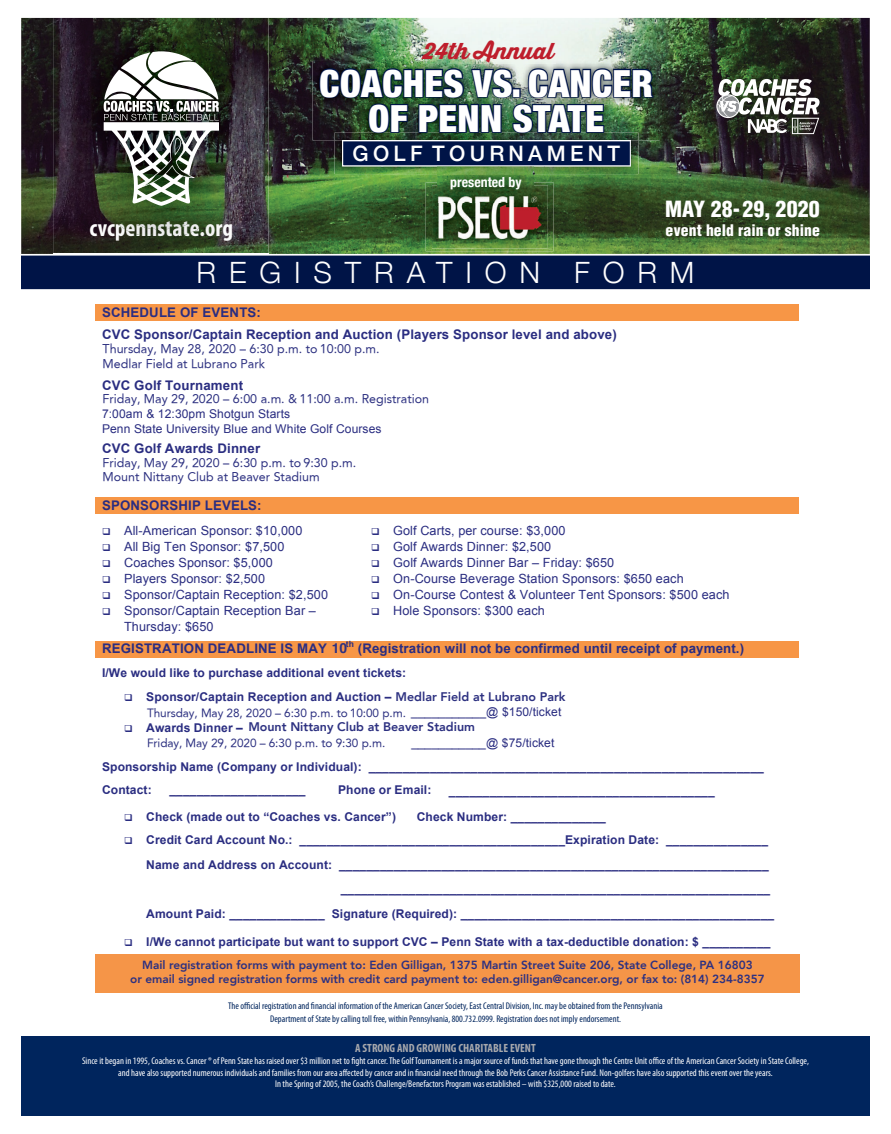
<style>
.page{position:relative;width:891px;height:1134px;background:#fff}
.page>*{position:absolute;margin:0;border:0;box-sizing:border-box;transform-origin:0 0}
.t1{font:900 condensed 37.35px/35.1px "Helvetica Neue";letter-spacing:.01em;color:#fff;text-align:center}
.t2{font:300 29.25px "Helvetica Neue";letter-spacing:.44em;color:#fff}
.t3{font:700 condensed 23.85px "Myriad Pro";color:#f8f8f9}
.t4{font:22.5px "Thirsty Script Extrabold Demo";color:#be1e2c}
.t5{font:900 condensed 21.82px "Helvetica";letter-spacing:.01em;color:#fff}
.t6{font:500 21.38px "Helvetica Neue";letter-spacing:.2em;color:#fff}
.t7{font:900 condensed 15.53px "Helvetica";letter-spacing:.005em;color:#fff}
.t8{font:700 condensed 13.95px "Helvetica Neue";color:#fff}
.t9{font:700 13.95px "Helvetica";color:#2d3181}
.t10{font:700 13.28px/22.5px "Arial";letter-spacing:.01em;color:#2a2d81}
.t11{font:12.6px/16px "Arial";letter-spacing:.01em;color:#2a2d81}
.t12{font:12.38px/14.2px "Avenir Roman";color:#2d3181}
.t13{font:800 12.38px "Avenir";color:#2d3181}
.t14{font:700 12.15px/24.1px "Arial";letter-spacing:.01em;color:#2a2d81}
.t15{font:12.15px/14.2px "Arial";letter-spacing:.005em;color:#2a2d81}
.t16{font:700 condensed 11.92px "Myriad Pro";color:#a8a9ad}
.t17{font:800 11.7px/14.2px "Avenir";color:#2d3181;text-align:center}
.t18{font:11.7px "Avenir Roman";letter-spacing:-.005em;color:#2d3181}
.t19{font:condensed 9.67px/11.7px "Myriad Pro";color:#fff;text-align:center}
.t20{font:condensed 9.67px/12.4px "Myriad Pro";color:#00255d;text-align:center}
.t21{font:700 8.55px "Arial";color:#2a2d81}
.s1{color:#fefefe}
.s2{color:#fcfcfc}
.s3{color:#f9f9f9}
.s4{color:#efeff0}
.s5{color:#e4e5e7}
.s6{color:#e1e2e4}
.s7{color:#d9dadc}
.s8{color:#e3e4e6}
.s9{color:#f5f5f6}
.s10{color:#f3f4f4}
.s11{color:#fbfbfb}
.s12{font-family:"Arial";font-size:12.15px;color:#2a2d81}
</style>
<div class="page">
<img style="left:21px;top:18px;width:849px;height:236px">
<div style="left:21px;top:255px;width:849px;height:35px;background:#001447"></div>
<div style="left:21px;top:1036px;width:849px;height:80px;background:#00255d"></div>
<div style="left:102px;top:304px;width:690px;height:17px;background:#f79646"></div>
<div style="left:102px;top:497px;width:690px;height:17px;background:#f79646"></div>
<div style="left:102px;top:641px;width:690px;height:16px;background:#f79646"></div>
<div style="left:330px;top:642px;width:16px;height:14px;background:#f7964a"></div>
<img style="left:54px;top:18px;width:214px;height:236px">
<img style="left:90px;top:222px;width:142px;height:19px">
<svg style="left:104px;top:51px;width:115px;height:155px"></svg>
<img style="left:426px;top:182px;width:127px;height:69px">
<img style="left:432px;top:185px;width:116px;height:63px">
<img style="left:437px;top:174px;width:97px;height:28px">
<img style="left:335px;top:166px;width:304px;height:8px">
<img style="left:313px;top:61px;width:347px;height:79px">
<img style="left:318px;top:49px;width:336px;height:117px">
<svg style="left:717px;top:79px;width:103px;height:55px"></svg>
<div style="left:95px;top:954px;width:705px;height:38px;background:#f59548"></div>
<h3 class="t4" style="left:474px;top:41px;width:22px">A</h3>
<h1 class="t1" style="left:320px;top:65px;width:335px">COACHES VS. CANCER<br>OF PENN STATE</h1>
<h3 class="t4" style="left:423px;top:41px;width:132px">24th nnual</h3>
<h3 class="t6" style="left:353px;top:140px;width:269px">GOLF TOURNAMENT</h3>
<p class="t8" style="left:450px;top:174px;width:73px">presented by</p>
<h3 class="t5" style="left:665px;top:200px;width:156px">MAY 28-29, 2020</h3>
<h3 class="t3" style="left:90px;top:214px;width:145px"><span class="s1">c</span><span class="s2">v</span><span class="s3">c</span>p<span class="s4">e</span><span class="s5">n</span><span class="s6">ns</span><span class="s7">t</span><span class="s8">at</span><span class="s4">e</span><span class="s9">.</span><span class="s10">o</span>r<span class="s11">g</span></h3>
<p class="t7" style="left:666px;top:225px;width:156px">event held rain or shine</p>
<h2 class="t2" style="left:197px;top:254px;width:499px">REGISTRATION FORM</h2>
<p class="t10" style="left:102px;top:301px;width:516px">SCHEDULE OF EVENTS:<br>CVC Sponsor/Captain Reception and Auction (Players Sponsor level and above)</p>
<p class="t15" style="left:102px;top:343px;width:232px">Thursday, June 1, 2017 – 6:30 to 10:00pm<br>Penn State Golf Course Pavilion</p>
<p class="t10" style="left:102px;top:374px;width:143px">CVC Golf Tournament</p>
<p class="t15" style="left:102px;top:393px;width:299px">Friday, June 2, 2017 – 6:00am &amp; 11:00am Registration<br>7:00am &amp; 12:30pm Shotgun Starts<br>Penn State University Blue and White Golf Courses</p>
<p class="t10" style="left:102px;top:438px;width:160px">CVC Golf Awards Dinner</p>
<p class="t15" style="left:102px;top:456px;width:209px">Friday, June 2, 2017 – 6:30 to 9:30pm<br>Mount Nittany Club in Beaver Stadium</p>
<p class="t10" style="left:102px;top:494px;width:161px">SPONSORSHIP LEVELS:</p>
<p class="t11" style="left:124px;top:522px;width:180px">All-American Sponsor: $10,000</p>
<p class="t11" style="left:393px;top:522px;width:174px">Golf Carts, per course: $3,000</p>
<p class="t11" style="left:124px;top:538px;width:162px">All Big Ten Sponsor: $7,500</p>
<p class="t11" style="left:393px;top:538px;width:159px">Golf Awards Dinner: $2,500</p>
<p class="t11" style="left:124px;top:554px;width:150px">Coaches Sponsor: $5,000</p>
<p class="t11" style="left:393px;top:554px;width:223px">Golf Awards Dinner Bar – Friday: $650</p>
<p class="t11" style="left:124px;top:570px;width:142px">Players Sponsor: $2,500</p>
<p class="t11" style="left:393px;top:570px;width:292px">On-Course Beverage Station Sponsors: $650 each</p>
<p class="t11" style="left:124px;top:586px;width:205px">Sponsor/Captain Reception: $2,500<br>Sponsor/Captain Reception Bar –<br>Thursday: $650</p>
<p class="t12" style="left:103px;top:342px;width:279px">Thursday, May 28, 2020 – 6:30 p.m. to 10:00 p.m.<br>Medlar Field at Lubrano Park</p>
<p class="t12" style="left:103px;top:392px;width:328px">Friday, May 29, 2020 – 6:00 a.m. &amp; 11:00 a.m. Registration</p>
<p class="t12" style="left:103px;top:455px;width:255px">Friday, May 29, 2020 – 6:30 p.m. to 9:30 p.m.<br>Mount Nittany Club at Beaver Stadium</p>
<p class="t11" style="left:393px;top:587px;width:338px">On-Course Contest &amp; Volunteer Tent Sponsors: $500 each</p>
<p class="t11" style="left:393px;top:603px;width:153px">Hole Sponsors: $300 each</p>
<p class="t10" style="left:102px;top:637px;width:245px">REGISTRATION DEADLINE IS MAY 12</p>
<p class="t21" style="left:346px;top:639px;width:10px">th</p>
<p class="t10" style="left:358px;top:637px;width:388px">(Registration will not be confirmed until receipt of payment.)</p>
<p class="t14" style="left:146px;top:661px;width:438px;text-indent:-44px">I/We would like to purchase additional event tickets:<br>Sponsor/Captain Reception and Auction – Penn State Golf Course Pavilion</p>
<p class="t15" style="left:146px;top:705px;width:220px">Thursday, June 1, 2017 – 6:30-10:00pm</p>
<p class="t9" style="left:332px;top:642px;width:17px">10</p>
<p class="t13" style="left:396px;top:688px;width:172px">Medlar Field at Lubrano Park</p>
<p class="t18" style="left:147px;top:706px;width:416px">Thursday, May 28, 2020 – 6:30 p.m. to 10:00 p.m. <span class="s12">___________@ $150/ticket</span></p>
<p class="t14" style="left:146px;top:715px;width:325px">Awards Dinner – Mount Nittany Club in Beaver Stadium</p>
<p class="t15" style="left:146px;top:736px;width:196px">Friday, June 2, 2017 – 6:30-9:30pm</p>
<p class="t15" style="left:411px;top:736px;width:145px">___________@ $75/ticket</p>
<p class="t14" style="left:102px;top:755px;width:663px">Sponsorship Name (Company or Individual): __________________________________________________________<br>Contact:</p>
<p class="t14" style="left:170px;top:778px;width:138px">____________________</p>
<p class="t13" style="left:248px;top:719px;width:228px">Mount Nittany Club at Beaver Stadium</p>
<p class="t18" style="left:147px;top:737px;width:240px">Friday, May 29, 2020 – 6:30 p.m. to 9:30 p.m.</p>
<p class="t14" style="left:338px;top:778px;width:95px">Phone or Email:</p>
<p class="t14" style="left:449px;top:778px;width:267px">_______________________________________</p>
<p class="t14" style="left:146px;top:806px;width:623px;line-height:22.7px;text-indent:271px">Check Number: ______________<br>Credit Card Account No.: _______________________________________Expiration Date: _______________</p>
<p class="t14" style="left:146px;top:853px;width:624px">Name and Address on Account: _______________________________________________________________</p>
<p class="t14" style="left:341px;top:877px;width:431px">_______________________________________________________________</p>
<p class="t14" style="left:146px;top:901px;width:629px">Amount Paid: ______________ Signature (Required): ______________________________________________</p>
<p class="t14" style="left:146px;top:930px;width:626px">I/We cannot participate but want to support CVC – Penn State with a tax-deductible donation: $ __________</p>
<p class="t14" style="left:146px;top:805px;width:251px">Check (made out to “Coaches vs. Cancer”)</p>
<p class="t17" style="left:130px;top:958px;width:636px">Mail registration forms with payment to: Eden Gilligan, 1375 Martin Street Suite 206, State College, PA 16803<br>or email signed registration forms with credit card payment to: eden.gilligan@cancer.org, or fax to: (814) 234-8357</p>
<p class="t20" style="left:228px;top:1001px;width:436px">The official registration and financial information of the American Cancer Society, East Central Division, Inc. may be obtained from the Pennsylvania<br>Department of State by calling toll free, within Pennsylvania, 800.732.0999. Registration does not imply endorsement.</p>
<p class="t16" style="left:355px;top:1041px;width:182px">A STRONG AND GROWING CHARITABLE EVENT</p>
<p class="t19" style="left:82px;top:1056px;width:728px">Since it began in 1995, Coaches vs. Cancer ® of Penn State has raised over $3 million net to fight cancer. The Golf Tournament is a major source of funds that have gone through the Centre Unit office of the American Cancer Society in State College, and have also supported numerous individuals and families from our area affected by cancer and in financial need through the Bob Perks Cancer Assistance Fund. Non-golfers have also supported this event over the years.<br>In the Spring of 2005, the Coach’s Challenge/Benefactors Program was established – with $325,000 raised to date.</p>
</div>
